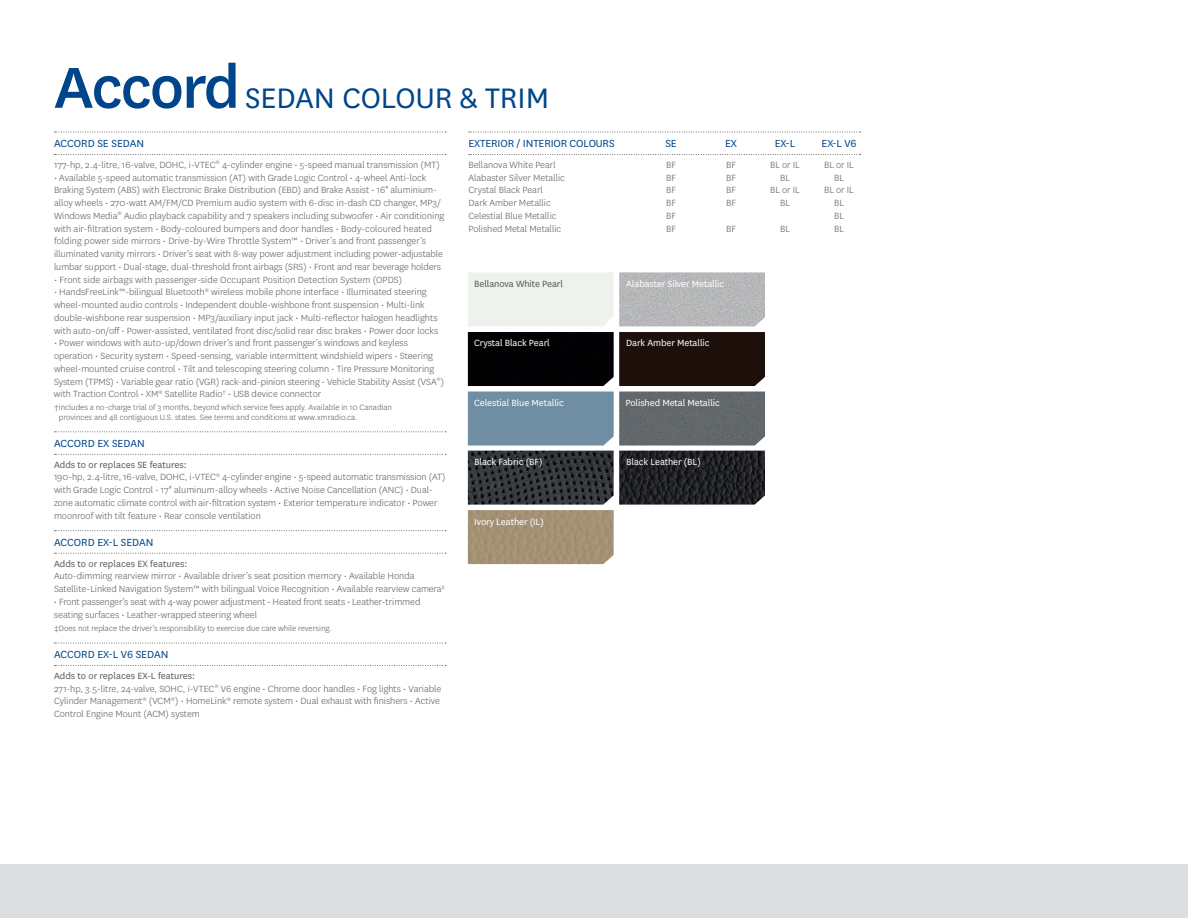
<style>
.page{position:relative;width:1188px;height:918px;background:#fff}
.page>*{position:absolute;margin:0;border:0;box-sizing:border-box;transform-origin:0 0}
.t1{font:33px "National";color:#00458b}
.t2{font:12px "National";color:#00458b}
.t3{font:300 10.5px/12.8px "National";color:#58595b}
.t4{font:10.5px "National";letter-spacing:-.01em;color:#fff}
.t5{font:10.5px "National";letter-spacing:-.01em;color:#58595b}
.t6{font:300 9px/9.8px "National";color:#58595b}
.s1{font-weight:500;font-size:67.5px}
.s2{font-weight:400}
</style>
<div class="page">
<svg style="left:54px;top:132px;width:392px;height:1px"></svg>
<svg style="left:54px;top:431px;width:392px;height:1px"></svg>
<svg style="left:54px;top:530px;width:392px;height:1px"></svg>
<svg style="left:54px;top:643px;width:392px;height:1px"></svg>
<svg style="left:54px;top:154px;width:392px;height:1px"></svg>
<svg style="left:54px;top:454px;width:392px;height:1px"></svg>
<svg style="left:54px;top:553px;width:392px;height:1px"></svg>
<svg style="left:54px;top:665px;width:392px;height:1px"></svg>
<svg style="left:469px;top:132px;width:392px;height:1px"></svg>
<svg style="left:469px;top:154px;width:392px;height:1px"></svg>
<img style="left:619px;top:272px;width:146px;height:54px">
<div style="left:468px;top:332px;width:146px;height:54px;background:#010103"></div>
<div style="left:468px;top:392px;width:146px;height:54px;background:#708ea3"></div>
<div style="left:619px;top:332px;width:146px;height:54px;background:#1d100b"></div>
<div style="left:619px;top:392px;width:146px;height:54px;background:#62686b"></div>
<img style="left:468px;top:451px;width:146px;height:54px">
<img style="left:468px;top:510px;width:146px;height:54px">
<img style="left:619px;top:451px;width:146px;height:54px">
<div style="left:0;top:864px;width:1188px;height:54px;background:#dcddde"></div>
<h1 class="t1" style="left:54px;top:76px;width:462px"><span class="s1">Accord</span> sedan Colour &amp; Trim</h1>
<p class="t2" style="left:54px;top:136px;width:70px">ACCORD SE SEDAN</p>
<p class="t3" style="left:54px;top:158px;width:387px">177-hp, 2.4-litre, 16-valve, DOHC, i-VTEC<sup>®</sup> 4-cylinder engine • 5-speed manual transmission (MT)</p>
<p class="t3" style="left:54px;top:171px;width:392px">• Available 5-speed automatic transmission (AT) with Grade Logic Control • 4-wheel Anti-lock Braking System (ABS) with Electronic Brake Distribution (EBD) and Brake Assist • 16" aluminium&shy;alloy wheels • 270-watt AM/FM/CD Premium audio system with 6-disc in-dash CD changer, MP3/ Windows Media<sup>®</sup> Audio playback capability and 7 speakers including subwoofer • Air conditioning with air-filtration system • Body-coloured bumpers and door handles • Body-coloured heated folding power side mirrors • Drive-by-Wire Throttle System™ • Driver’s and front passenger’s illuminated vanity mirrors • Driver’s seat with 8-way power adjustment including power-adjustable lumbar support • Dual-stage, dual-threshold front airbags (SRS) • Front and rear beverage holders</p>
<p class="t3" style="left:54px;top:273px;width:350px">• Front side airbags with passenger-side Occupant Position Detection System (OPDS)</p>
<p class="t3" style="left:54px;top:285px;width:386px">• HandsFreeLink™-bilingual Bluetooth<sup>®</sup> wireless mobile phone interface • Illuminated steering wheel-mounted audio controls • Independent double-wishbone front suspension • Multi-link double-wishbone rear suspension • MP3/auxiliary input jack • Multi-reflector halogen headlights with auto-on/off • Power-assisted, ventilated front disc/solid rear disc brakes • Power door locks</p>
<p class="t3" style="left:54px;top:336px;width:392px">• Power windows with auto-up/down driver’s and front passenger’s windows and keyless operation • Security system • Speed-sensing, variable intermittent windshield wipers • Steering wheel-mounted cruise control • Tilt and telescoping steering column • Tire Pressure Monitoring System (TPMS) • Variable gear ratio (VGR) rack-and-pinion steering • Vehicle Stability Assist (VSA<sup>®</sup>) with Traction Control • XM<sup>®</sup> Satellite Radio<sup>†</sup> • USB device connector</p>
<p class="t6" style="left:59px;top:402px;width:335px;text-indent:-5px">†Includes a no-charge trial of 3 months, beyond which service fees apply. Available in 10 Canadian provinces and 48 contiguous U.S. states. See terms and conditions at www.xmradio.ca.</p>
<p class="t2" style="left:54px;top:435px;width:70px">ACCORD EX SEDAN</p>
<p class="t3" style="left:54px;top:458px;width:393px"><span class="s2">Adds to or replaces SE features:<br></span>190-hp, 2.4-litre, 16-valve, DOHC, i-VTEC<sup>®</sup> 4-cylinder engine • 5-speed automatic transmission (AT) with Grade Logic Control • 17" aluminum-alloy wheels • Active Noise Cancellation (ANC) • Dual&shy;zone automatic climate control with air-filtration system • Exterior temperature indicator • Power moonroof with tilt feature • Rear console ventilation</p>
<p class="t2" style="left:54px;top:534px;width:79px">ACCORD EX-L SEDAN</p>
<p class="t5" style="left:54px;top:556px;width:135px">Adds to or replaces EX features:</p>
<p class="t3" style="left:54px;top:569px;width:392px">Auto-dimming rearview mirror • Available driver’s seat position memory • Available Honda<br>Satellite-Linked Navigation System™ with bilingual Voice Recognition • Available rearview camera<sup>‡</sup></p>
<p class="t3" style="left:54px;top:595px;width:368px">• Front passenger’s seat with 4-way power adjustment • Heated front seats • Leather-trimmed seating surfaces • Leather-wrapped steering wheel</p>
<p class="t6" style="left:54px;top:623px;width:279px">‡Does not replace the driver’s responsibility to exercise due care while reversing.</p>
<p class="t2" style="left:54px;top:647px;width:94px">ACCORD EX-L V6 SEDAN</p>
<p class="t3" style="left:54px;top:669px;width:389px"><span class="s2">Adds to or replaces EX-L features:<br></span>271-hp, 3.5-litre, 24-valve, SOHC, i-VTEC<sup>®</sup> V6 engine • Chrome door handles • Fog lights • Variable Cylinder Management<sup>®</sup> (VCM<sup>®</sup>) • HomeLink<sup>®</sup> remote system • Dual exhaust with finishers • Active Control Engine Mount (ACM) system</p>
<p class="t2" style="left:469px;top:136px;width:141px">Exterior / Interior Colours</p>
<p class="t2" style="left:665px;top:136px;width:26px">SEE</p>
<p class="t2" style="left:731px;top:136px;width:29px">X E</p>
<p class="t2" style="left:781px;top:136px;width:32px">X-L E</p>
<p class="t2" style="left:827px;top:136px;width:31px">X-L V6</p>
<p class="t3" style="left:469px;top:158px;width:89px">Bellanova White Pearl</p>
<p class="t3" style="left:666px;top:158px;width:11px">BF</p>
<p class="t3" style="left:726px;top:158px;width:11px">BF</p>
<p class="t3" style="left:770px;top:158px;width:31px">BL or IL</p>
<p class="t3" style="left:824px;top:158px;width:31px">BL or IL</p>
<p class="t3" style="left:469px;top:171px;width:98px">Alabaster Silver Metallic</p>
<p class="t3" style="left:666px;top:171px;width:11px">BF</p>
<p class="t3" style="left:726px;top:171px;width:11px">BF</p>
<p class="t3" style="left:780px;top:171px;width:11px">BL</p>
<p class="t3" style="left:834px;top:171px;width:11px">BL</p>
<p class="t3" style="left:469px;top:183px;width:76px">Crystal Black Pearl</p>
<p class="t3" style="left:666px;top:183px;width:11px">BF</p>
<p class="t3" style="left:726px;top:183px;width:11px">BF</p>
<p class="t3" style="left:770px;top:183px;width:31px">BL or IL</p>
<p class="t3" style="left:824px;top:183px;width:31px">BL or IL</p>
<p class="t3" style="left:469px;top:196px;width:84px">Dark Amber Metallic</p>
<p class="t3" style="left:666px;top:196px;width:11px">BF</p>
<p class="t3" style="left:726px;top:196px;width:11px">BF</p>
<p class="t3" style="left:780px;top:196px;width:11px">BL</p>
<p class="t3" style="left:834px;top:196px;width:11px">BL</p>
<p class="t3" style="left:469px;top:209px;width:90px">Celestial Blue Metallic</p>
<p class="t3" style="left:666px;top:209px;width:11px">BF</p>
<p class="t3" style="left:834px;top:209px;width:11px">BL</p>
<p class="t3" style="left:469px;top:222px;width:94px">Polished Metal Metallic</p>
<p class="t3" style="left:666px;top:222px;width:11px">BF</p>
<p class="t3" style="left:726px;top:222px;width:11px">BF</p>
<p class="t3" style="left:780px;top:222px;width:11px">BL</p>
<p class="t3" style="left:834px;top:222px;width:11px">BL</p>
<p class="t5" style="left:474px;top:277px;width:90px">Bellanova White Pearl</p>
<p class="t4" style="left:626px;top:277px;width:100px">Alabaster Silver Metallic</p>
<p class="t4" style="left:474px;top:336px;width:77px">Crystal Black Pearl</p>
<p class="t4" style="left:626px;top:336px;width:85px">Dark Amber Metallic</p>
<p class="t4" style="left:474px;top:396px;width:91px">Celestial Blue Metallic</p>
<p class="t4" style="left:626px;top:396px;width:96px">Polished Metal Metallic</p>
<p class="t4" style="left:474px;top:455px;width:70px">Black Fabric (BF)</p>
<p class="t4" style="left:626px;top:455px;width:76px">Black Leather (BL)</p>
<p class="t4" style="left:474px;top:515px;width:71px">Ivory Leather (IL)</p>
</div>
